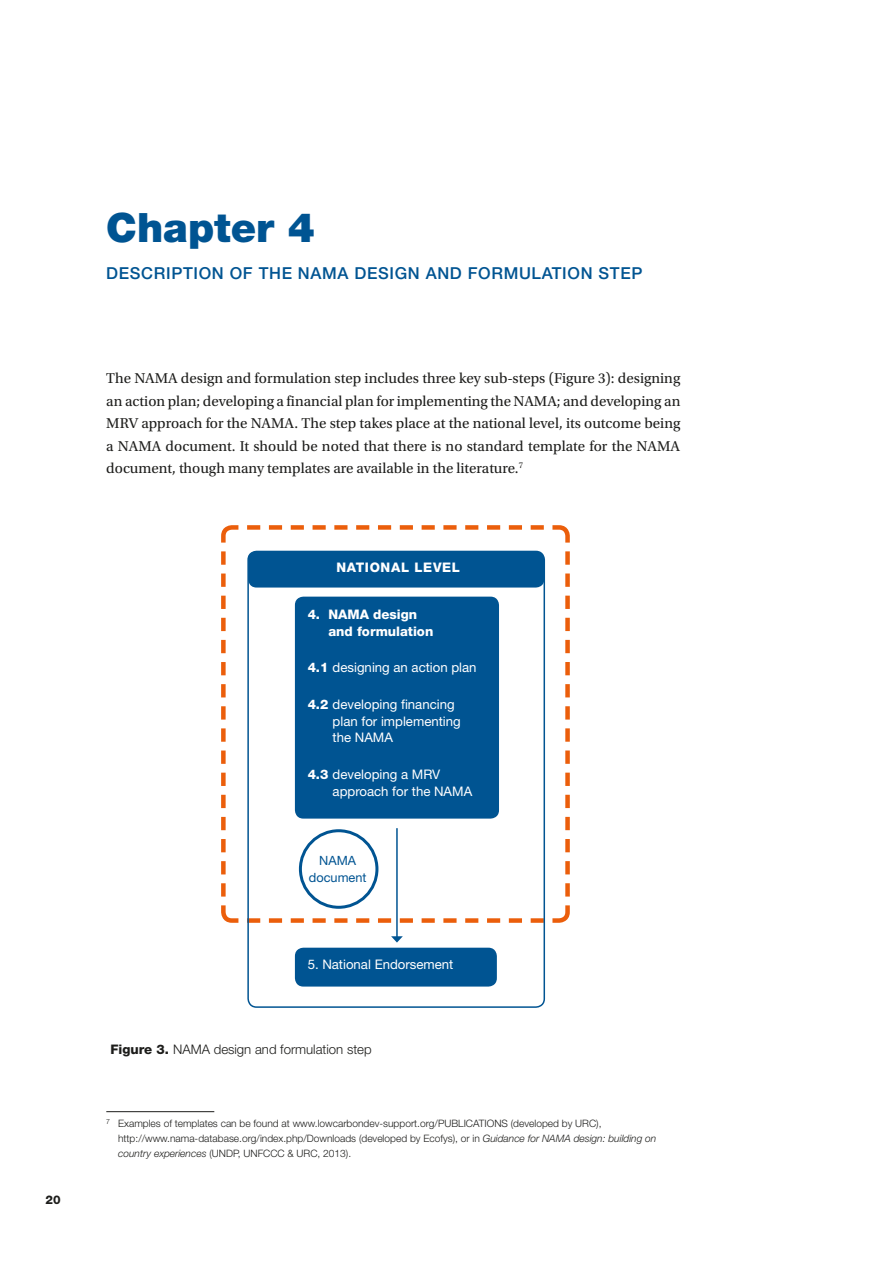
<style>
.page{position:relative;width:893px;height:1263px;background:#fff}
.page>*{position:absolute;margin:0;border:0;box-sizing:border-box;transform-origin:0 0}
.t1{font:900 40.5px "Helvetica Neue LT Std";color:#005492}
.t2{font:500 16.5px "Helvetica Neue LT Std";letter-spacing:.04em;color:#005492}
.t3{font:15px/22.5px "Utopia Std";color:#1d1d1b;text-align:justify}
.t4{font:13.2px/16.5px "Helvetica Neue LT Std";color:#fff}
.t5{font:300 13.2px "Helvetica Neue LT Std";color:#1d1d1b}
.t6{font:800 13.2px/16.5px "Helvetica Neue LT Std";color:#fff}
.t7{font:800 13.2px "Helvetica Neue LT Std";letter-spacing:.05em;color:#fff}
.t8{font:12.75px/16.5px "Helvetica Neue LT Std";color:#005492;text-align:center}
.t9{font:800 12px "Helvetica Neue LT Std";color:#1d1d1b}
.t10{font:300 10.2px/15px "Helvetica Neue LT Std";color:#1d1d1b}
.s1{font-weight:800}
.s2{font-style:italic}
</style>
<div class="page">
<hr style="left:106px;top:1111px;width:108px;height:1px;background:#1d1d1b">
<svg style="left:221px;top:525px;width:349px;height:400px"></svg>
<div style="left:247px;top:551px;width:298px;height:457px;border:2px solid #005492;border-radius:9px"></div>
<div style="left:295px;top:948px;width:202px;height:38px;background:#005492;border-radius:9px"></div>
<div style="left:248px;top:551px;width:296px;height:36px;background:#005492;border-radius:9px"></div>
<div style="left:300px;top:831px;width:77px;height:76px;background:#fff;border-radius:50%"></div>
<div style="left:299px;top:829px;width:79px;height:80px;border:3px solid #005492;border-radius:50%"></div>
<hr style="left:396px;top:828px;width:2px;height:109px;background:#005492">
<svg style="left:391px;top:936px;width:12px;height:6px"></svg>
<div style="left:295px;top:597px;width:204px;height:222px;background:#005492;border-radius:9px"></div>
<p class="t9" style="left:46px;top:1192px;width:17px">20</p>
<h1 class="t1" style="left:106px;top:203px;width:210px">Chapter 4</h1>
<p class="t2" style="left:106px;top:263px;width:538px">DESCRIPTION OF THE NAMA DESIGN AND FORMULATION STEP</p>
<p class="t3" style="left:106px;top:368px;width:576px">The NAMA design and formulation step includes three key sub-steps (Figure 3): designing an action plan; developing a financial plan for implementing the NAMA; and developing an MRV approach for the NAMA. The step takes place at the national level, its outcome being a NAMA document. It should be noted that there is no standard template for the NAMA document, though many templates are available in the literature.<sup>7</sup></p>
<p class="t7" style="left:336px;top:560px;width:125px">NATIONAL LEVEL</p>
<p class="t6" style="left:328px;top:606px;width:106px;text-indent:-21px">4. NAMA design and formulation</p>
<p class="t4" style="left:308px;top:659px;width:170px"><span class="s1">4.1</span> designing an action plan</p>
<p class="t4" style="left:333px;top:696px;width:130px;text-indent:-25px"><span class="s1">4.2</span> developing financing plan for implementing the NAMA</p>
<p class="t4" style="left:333px;top:766px;width:141px;text-indent:-25px"><span class="s1">4.3</span> developing a MRV approach for the NAMA</p>
<p class="t8" style="left:309px;top:852px;width:59px">NAMA document</p>
<p class="t4" style="left:308px;top:955px;width:147px">5. National Endorsement</p>
<p class="t5" style="left:111px;top:1041px;width:263px"><span class="s1">Figure 3.</span> NAMA design and formulation step</p>
<p class="t10" style="left:118px;top:1115px;width:540px;text-indent:-12px"><sup>7</sup> Examples of templates can be found at www.lowcarbondev-support.org/PUBLICATIONS (developed by URC), http://www.nama-database.org/index.php/Downloads (developed by Ecofys), or in <span class="s2">Guidance for NAMA design: building on country experiences</span> (UNDP, UNFCCC &amp; URC, 2013).</p>
</div>
